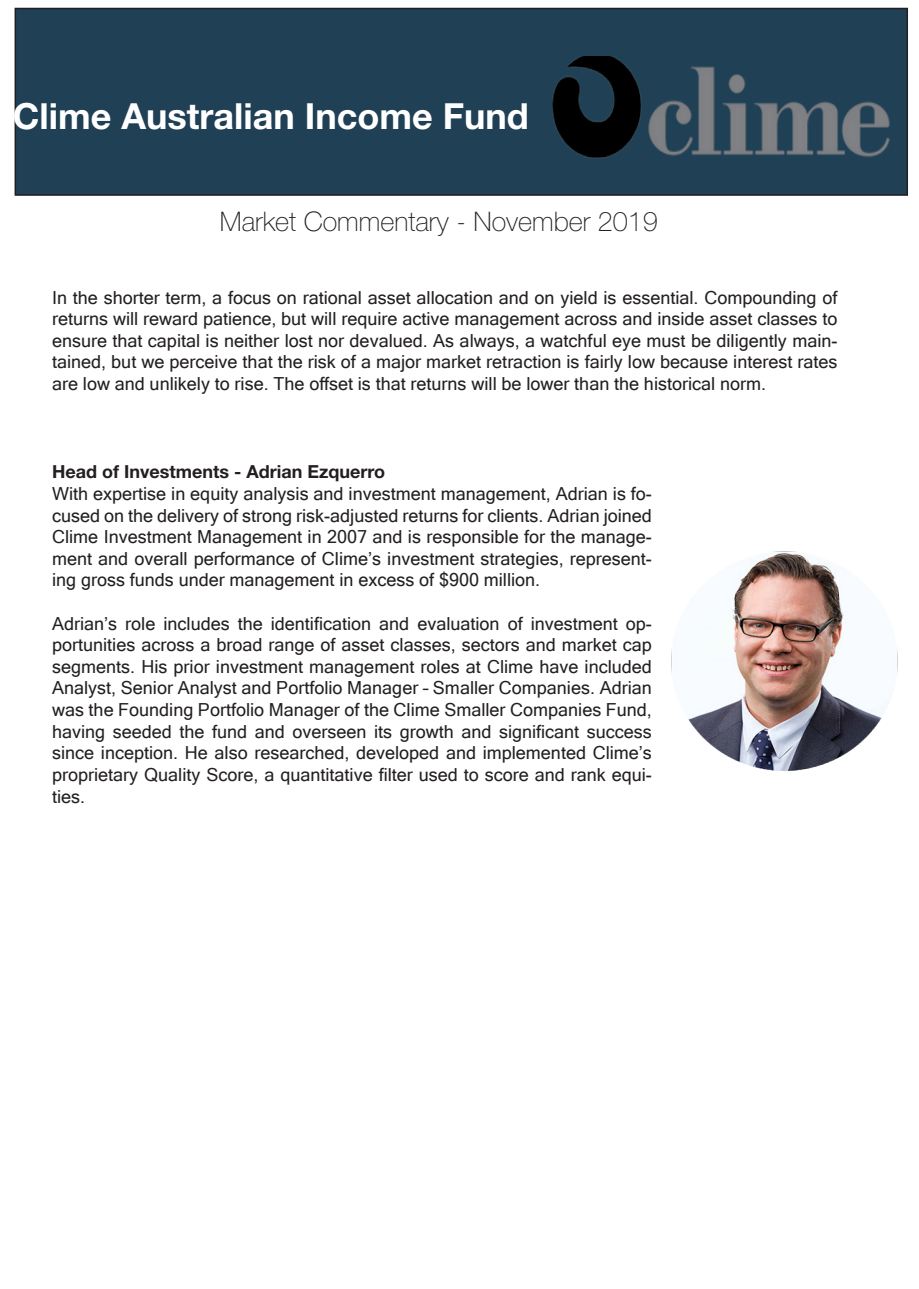
<style>
.page{position:relative;width:919px;height:1289px;background:#fff}
.page>*{position:absolute;margin:0;border:0;box-sizing:border-box;transform-origin:0 0}
.t1{font:700 36px "Helvetica Neue LT Std";color:#fff}
.t2{font:100 27px "Helvetica Neue LT Std";color:#231f20}
.t3{font:18px/21.6px "Microsoft Sans Serif";color:#231f20;text-align:justify}
.t4{font:700 18px "Helvetica Neue LT Std";color:#231f20}
</style>
<div class="page">
<div style="left:15px;top:8px;width:892px;height:187px;background:#204055"></div>
<div style="left:15px;top:8px;width:892px;height:188px;border:2px solid #231f20"></div>
<img style="left:552px;top:56px;width:338px;height:103px">
<img style="left:671px;top:551px;width:227px;height:219px">
<p class="t1" style="left:13px;top:94px;width:517px">Clime Australian Income Fund</p>
<p class="t2" style="left:220px;top:205px;width:439px">Market Commentary - November 2019</p>
<p class="t3" style="left:52px;top:286px;width:786px">In the shorter term, a focus on rational asset allocation and on yield is essential. Compounding of returns will reward patience, but will require active management across and inside asset classes to ensure that capital is neither lost nor devalued. As always, a watchful eye must be diligently main&shy;tained, but we perceive that the risk of a major market retraction is fairly low because interest rates are low and unlikely to rise. The offset is that returns will be lower than the historical norm.</p>
<p class="t4" style="left:52px;top:461px;width:334px">Head of Investments - Adrian Ezquerro</p>
<p class="t3" style="left:52px;top:482px;width:601px">With expertise in equity analysis and investment management, Adrian is fo&shy;cused on the delivery of strong risk-adjusted returns for clients. Adrian joined Clime Investment Management in 2007 and is responsible for the manage&shy;ment and overall performance of Clime’s investment strategies, represent&shy;ing gross funds under management in excess of $900 million.</p>
<p class="t3" style="left:52px;top:612px;width:601px">Adrian’s role includes the identification and evaluation of investment op&shy;portunities across a broad range of asset classes, sectors and market cap segments. His prior investment management roles at Clime have included Analyst, Senior Analyst and Portfolio Manager – Smaller Companies. Adrian was the Founding Portfolio Manager of the Clime Smaller Companies Fund, having seeded the fund and overseen its growth and significant success since inception. He also researched, developed and implemented Clime’s proprietary Quality Score, a quantitative filter used to score and rank equi&shy;ties.</p>
</div>
